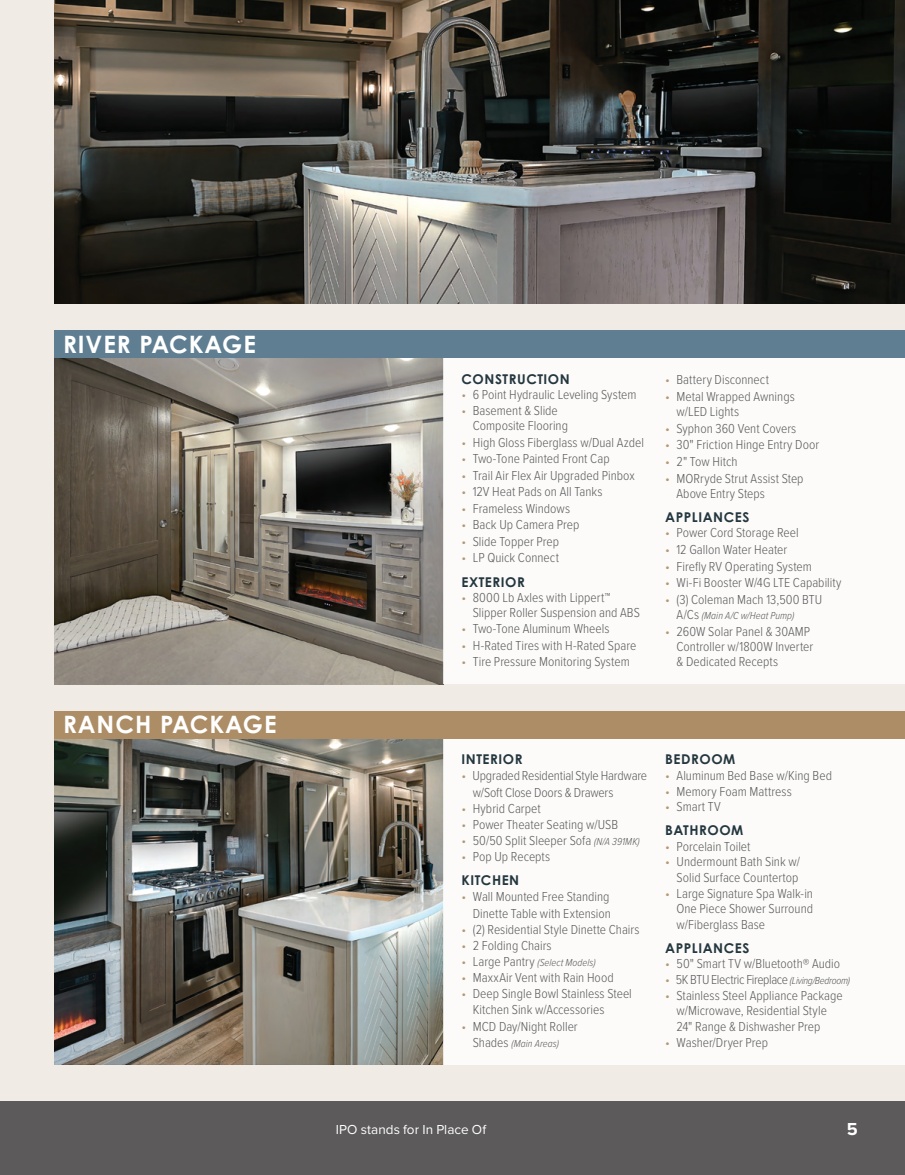
<style>
.page{position:relative;width:905px;height:1175px;background:#fff}
.page>*{position:absolute;margin:0;border:0;box-sizing:border-box;transform-origin:0 0}
.t1{font:700 24px "Century Gothic Pro";letter-spacing:.04em;color:#fff}
.t2{font:700 18px "Proxima Nova";color:#fff}
.t3{font:300 13.5px/15.6px "Proxima Nova Cond";color:#5c5c5d}
.t4{font:700 13.5px "Century Gothic Pro";letter-spacing:.04em;color:#24373f}
.t5{font:300 13.5px "Proxima Nova Cond";letter-spacing:-.03em;color:#5c5c5d}
.t6{font:13.5px "Proxima Nova";letter-spacing:.005em;color:#fff}
.t7{font:italic 300 10.5px "Proxima Nova Cond";letter-spacing:.005em;color:#5c5c5d}
.s1{color:#b59773}
.s2{font-style:normal;font-size:13.5px}
.s3{font-style:italic;font-size:10.5px}
.s4{font-style:normal;font-size:13.5px;color:#b59773}
</style>
<div class="page">
<div style="left:0;top:0;width:904px;height:1174px;background:#f0ebe5"></div>
<div style="left:0;top:1100px;width:904px;height:74px;background:#5c5a5a"></div>
<img style="left:54px;top:0;width:850px;height:304px">
<img style="left:54px;top:738px;width:389px;height:326px">
<div style="left:443px;top:736px;width:461px;height:328px;background:#fff"></div>
<div style="left:54px;top:711px;width:850px;height:27px;background:#ac8d66"></div>
<img style="left:54px;top:358px;width:389px;height:326px">
<div style="left:443px;top:356px;width:461px;height:328px;background:#fff"></div>
<div style="left:54px;top:331px;width:850px;height:27px;background:#5f7e92"></div>
<h1 class="t1" style="left:63px;top:329px;width:194px">RIVER PACKAGE</h1>
<h1 class="t1" style="left:63px;top:709px;width:215px">RANCH PACKAGE</h1>
<p class="t4" style="left:461px;top:370px;width:110px">CONSTRUCTION</p>
<p class="t3" style="left:461px;top:386px;width:176px"><span class="s1">•</span> 6 Point Hydraulic Leveling System</p>
<p class="t3" style="left:472px;top:402px;width:97px;line-height:15px;text-indent:-11px"><span class="s1">•</span> Basement &amp; Slide<br>Composite Flooring</p>
<p class="t3" style="left:461px;top:434px;width:184px"><span class="s1">•</span> High Gloss Fiberglass w/Dual Azdel</p>
<p class="t3" style="left:461px;top:450px;width:150px"><span class="s1">•</span> Two-Tone Painted Front Cap</p>
<p class="t3" style="left:461px;top:467px;width:175px"><span class="s1">•</span> Trail Air Flex Air Upgraded Pinbox</p>
<p class="t3" style="left:461px;top:483px;width:142px"><span class="s1">•</span> 12V Heat Pads on All Tanks</p>
<p class="t3" style="left:461px;top:499px;width:110px"><span class="s1">•</span> Frameless Windows</p>
<p class="t3" style="left:461px;top:516px;width:119px"><span class="s1">•</span> Back Up Camera Prep</p>
<p class="t3" style="left:461px;top:532px;width:99px"><span class="s1">•</span> Slide Topper Prep</p>
<p class="t3" style="left:461px;top:549px;width:99px"><span class="s1">•</span> LP Quick Connect</p>
<p class="t4" style="left:461px;top:573px;width:65px">EXTERIOR</p>
<p class="t3" style="left:472px;top:589px;width:169px;line-height:15px;text-indent:-11px"><span class="s1">•</span> 8000 Lb Axles with Lippert™<br>Slipper Roller Suspension and ABS</p>
<p class="t3" style="left:461px;top:620px;width:149px"><span class="s1">•</span> Two-Tone Aluminum Wheels</p>
<p class="t3" style="left:461px;top:636px;width:176px"><span class="s1">•</span> H-Rated Tires with H-Rated Spare</p>
<p class="t3" style="left:461px;top:653px;width:170px"><span class="s1">•</span> Tire Pressure Monitoring System</p>
<p class="t3" style="left:665px;top:371px;width:105px"><span class="s1">•</span> Battery Disconnect</p>
<p class="t3" style="left:676px;top:388px;width:120px;line-height:15.1px;text-indent:-11px"><span class="s1">•</span> Metal Wrapped Awnings w/LED Lights</p>
<p class="t3" style="left:665px;top:420px;width:133px"><span class="s1">•</span> Syphon 360 Vent Covers</p>
<p class="t3" style="left:665px;top:436px;width:155px"><span class="s1">•</span> 30" Friction Hinge Entry Door</p>
<p class="t3" style="left:665px;top:453px;width:74px"><span class="s1">•</span> 2" Tow Hitch</p>
<p class="t3" style="left:676px;top:470px;width:129px;line-height:15.1px;text-indent:-11px"><span class="s1">•</span> MORryde Strut Assist Step<br>Above Entry Steps</p>
<p class="t4" style="left:665px;top:509px;width:86px">APPLIANCES</p>
<p class="t3" style="left:665px;top:524px;width:135px"><span class="s1">•</span> Power Cord Storage Reel</p>
<p class="t3" style="left:665px;top:541px;width:123px"><span class="s1">•</span> 12 Gallon Water Heater</p>
<p class="t3" style="left:665px;top:558px;width:148px"><span class="s1">•</span> Firefly RV Operating System</p>
<p class="t3" style="left:665px;top:574px;width:178px"><span class="s1">•</span> Wi-Fi Booster W/4G LTE Capability</p>
<p class="t3" style="left:665px;top:591px;width:158px"><span class="s1">•</span> (3) Coleman Mach 13,500 BTU</p>
<p class="t7" style="left:676px;top:608px;width:119px"><span class="s2">A/Cs</span> (Main A/C w/Heat Pump)</p>
<p class="t3" style="left:676px;top:623px;width:138px;line-height:15.1px;text-indent:-11px"><span class="s1">•</span> 260W Solar Panel &amp; 30AMP<br>Controller w/1800W Inverter &amp; Dedicated Recepts</p>
<p class="t4" style="left:461px;top:751px;width:63px">INTERIOR</p>
<p class="t3" style="left:472px;top:767px;width:176px;line-height:16.2px;text-indent:-11px"><span class="s1">•</span> Upgraded Residential Style Hardware w/Soft Close Doors &amp; Drawers</p>
<p class="t3" style="left:461px;top:799px;width:81px"><span class="s1">•</span> Hybrid Carpet</p>
<p class="t3" style="left:461px;top:816px;width:158px"><span class="s1">•</span> Power Theater Seating w/USB</p>
<p class="t3" style="left:461px;top:832px;width:180px"><span class="s1">•</span> 50/50 Split Sleeper Sofa <span class="s3">(N/A 391MK)</span></p>
<p class="t3" style="left:461px;top:848px;width:90px"><span class="s1">•</span> Pop Up Recepts</p>
<p class="t4" style="left:461px;top:872px;width:59px">KITCHEN</p>
<p class="t3" style="left:461px;top:888px;width:151px;line-height:16.2px;text-align:right"><span class="s1">•</span> Wall Mounted Free Standing<br>Dinette Table with Extension</p>
<p class="t3" style="left:461px;top:920px;width:179px"><span class="s1">•</span> (2) Residential Style Dinette Chairs</p>
<p class="t3" style="left:461px;top:936px;width:92px"><span class="s1">•</span> 2 Folding Chairs</p>
<p class="t7" style="left:461px;top:954px;width:136px"><span class="s4">•</span> <span class="s2">Large Pantry</span> (Select Models)</p>
<p class="t3" style="left:461px;top:969px;width:154px"><span class="s1">•</span> MaxxAir Vent with Rain Hood</p>
<p class="t3" style="left:472px;top:985px;width:161px;line-height:16.2px;text-indent:-11px"><span class="s1">•</span> Deep Single Bowl Stainless Steel<br>Kitchen Sink w/Accessories</p>
<p class="t3" style="left:461px;top:1017px;width:118px"><span class="s1">•</span> MCD Day/Night Roller</p>
<p class="t7" style="left:472px;top:1035px;width:88px"><span class="s2">Shades</span> (Main Areas)</p>
<p class="t4" style="left:665px;top:751px;width:72px">BEDROOM</p>
<p class="t3" style="left:665px;top:767px;width:168px"><span class="s1">•</span> Aluminum Bed Base w/King Bed</p>
<p class="t3" style="left:665px;top:782px;width:128px"><span class="s1">•</span> Memory Foam Mattress</p>
<p class="t3" style="left:665px;top:798px;width:57px"><span class="s1">•</span> Smart TV</p>
<p class="t4" style="left:665px;top:821px;width:80px">BATHROOM</p>
<p class="t3" style="left:665px;top:837px;width:87px"><span class="s1">•</span> Porcelain Toilet</p>
<p class="t3" style="left:665px;top:853px;width:136px;text-align:right"><span class="s1">•</span> Undermount Bath Sink w/<br>Solid Surface Countertop</p>
<p class="t3" style="left:676px;top:884px;width:138px;text-align:justify;text-indent:-11px"><span class="s1">•</span> Large Signature Spa Walk-in One Piece Shower Surround w/Fiberglass Base</p>
<p class="t4" style="left:665px;top:939px;width:86px">APPLIANCES</p>
<p class="t3" style="left:665px;top:955px;width:176px"><span class="s1">•</span> 50" Smart TV w/Bluetooth® Audio</p>
<p class="t5" style="left:665px;top:969px;width:186px"><span class="s1">•</span> 5K BTU Electric Fireplace <span class="s3">(Living/Bedroom)</span></p>
<p class="t3" style="left:676px;top:986px;width:168px;text-indent:-11px"><span class="s1">•</span> Stainless Steel Appliance Package w/Microwave, Residential Style<br>24" Range &amp; Dishwasher Prep</p>
<p class="t3" style="left:665px;top:1033px;width:104px"><span class="s1">•</span> Washer/Dryer Prep</p>
<p class="t6" style="left:336px;top:1118px;width:152px">IPO stands for In Place Of</p>
<h2 class="t2" style="left:846px;top:1115px;width:12px">5</h2>
</div>
